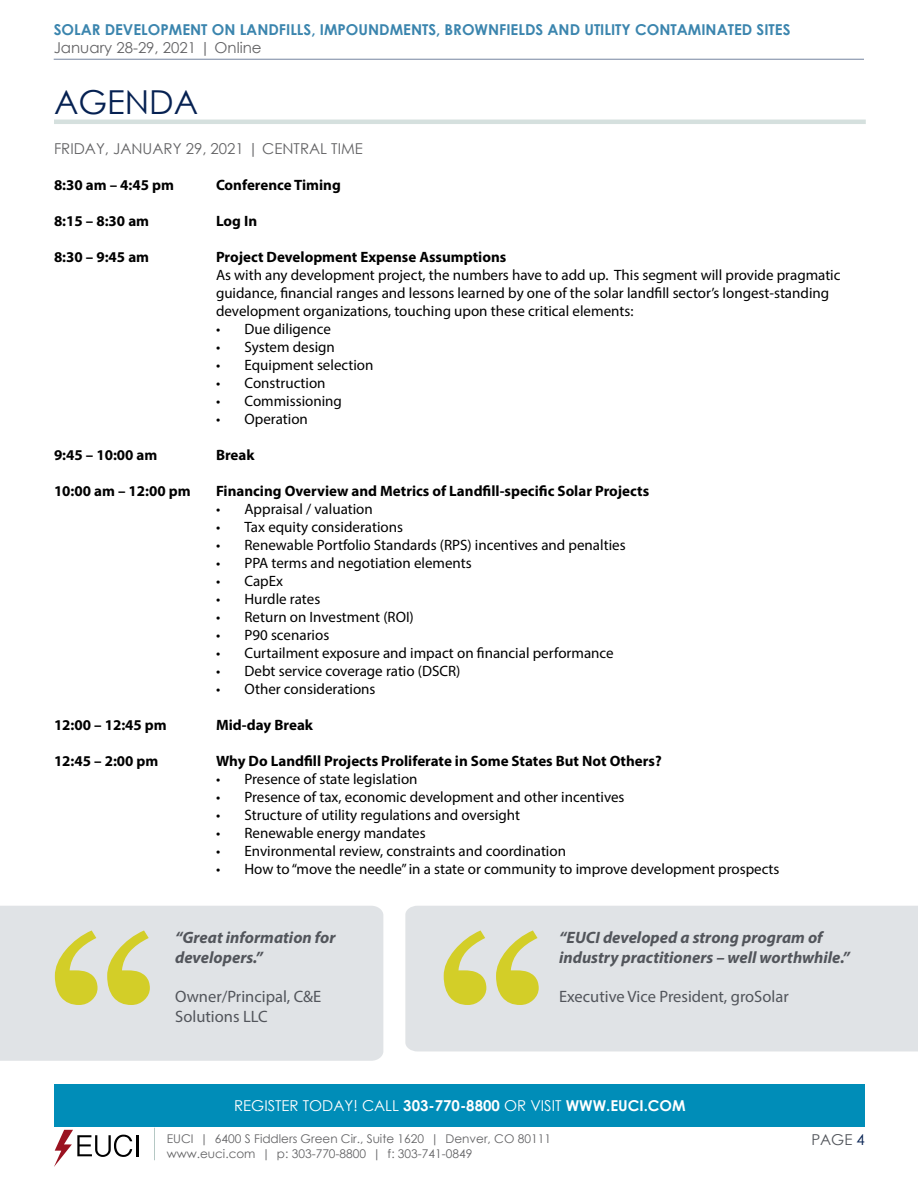
<style>
.page{position:relative;width:918px;height:1188px;background:#fff}
.page>*{position:absolute;margin:0;border:0;box-sizing:border-box;transform-origin:0 0}
.t1{font:33px "Century Gothic";color:#062152}
.t2{font:italic 700 16.5px/19.8px "Myriad Pro";color:#52555b}
.t3{font:16.5px/19.8px "Myriad Pro";color:#52555b}
.t4{font:15px/18px "Myriad Pro";color:#000}
.t5{font:700 15px "Myriad Pro";color:#000}
.t6{font:700 15px "Century Gothic";color:#3b85ae}
.t7{font:15px "Century Gothic";color:#636365}
.t8{font:15px "Century Gothic";color:#fff}
.t9{font:15px "Century Gothic";color:#52555b}
.t10{font:12px "Century Gothic";color:#636365}
.s1{font-weight:700}
.s2{color:#062152}
</style>
<div class="page">
<hr style="left:54px;top:59px;width:810px;height:1px;background:#062152">
<hr style="left:137px;top:1135px;width:2px;height:21px;background:#000">
<svg style="left:54px;top:1130px;width:78px;height:37px"></svg>
<hr style="left:154px;top:1128px;width:1px;height:32px;background:#b5c8c4">
<div style="left:55px;top:1084px;width:810px;height:43px;background:#008db8"></div>
<hr style="left:54px;top:120px;width:812px;height:4px;background:#d5e0de">
<div style="left:405px;top:906px;width:513px;height:146px;background:#e0e3e6"></div>
<svg style="left:444px;top:930px;width:95px;height:75px;background:#d9d889"></svg>
<div style="left:0;top:906px;width:383px;height:155px;background:#e0e3e6"></div>
<svg style="left:55px;top:930px;width:95px;height:75px;background:#d9d889"></svg>
<p class="t6" style="left:54px;top:19px;width:738px">SOLAR DEVELOPMENT ON LANDFILLS, IMPOUNDMENTS, BROWNFIELDS AND UTILITY CONTAMINATED SITES</p>
<p class="t7" style="left:54px;top:37px;width:209px">January 28-29, 2021 | Online</p>
<h1 class="t1" style="left:54px;top:79px;width:146px">AGENDA</h1>
<p class="t7" style="left:54px;top:138px;width:310px">FRIDAY, JANUARY 29, 2021 | CENTRAL TIME</p>
<p class="t5" style="left:54px;top:175px;width:122px">8:30 am – 4:45 pm</p>
<p class="t5" style="left:216px;top:175px;width:126px">Conference Timing</p>
<p class="t5" style="left:54px;top:211px;width:97px">8:15 – 8:30 am</p>
<p class="t5" style="left:216px;top:211px;width:43px">Log In</p>
<p class="t5" style="left:54px;top:247px;width:97px">8:30 – 9:45 am</p>
<p class="t5" style="left:216px;top:247px;width:292px">Project Development Expense Assumptions</p>
<p class="t4" style="left:216px;top:265px;width:626px">As with any development project, the numbers have to add up. This segment will provide pragmatic guidance, financial ranges and lessons learned by one of the solar landfill sector’s longest-standing development organizations, touching upon these critical elements:</p>
<p class="t4" style="left:216px;top:319px;width:116px">• Due diligence</p>
<p class="t4" style="left:216px;top:337px;width:120px">• System design</p>
<p class="t4" style="left:216px;top:355px;width:159px">• Equipment selection</p>
<p class="t4" style="left:216px;top:373px;width:111px">• Construction</p>
<p class="t4" style="left:216px;top:391px;width:127px">• Commissioning</p>
<p class="t4" style="left:216px;top:409px;width:93px">• Operation</p>
<p class="t5" style="left:54px;top:445px;width:105px">9:45 – 10:00 am</p>
<p class="t5" style="left:216px;top:445px;width:40px">Break</p>
<p class="t5" style="left:54px;top:481px;width:138px">10:00 am – 12:00 pm</p>
<p class="t5" style="left:216px;top:481px;width:435px">Financing Overview and Metrics of Landfill-specific Solar Projects</p>
<p class="t4" style="left:216px;top:499px;width:158px">• Appraisal / valuation</p>
<p class="t4" style="left:216px;top:517px;width:189px">• Tax equity considerations</p>
<p class="t4" style="left:216px;top:535px;width:411px">• Renewable Portfolio Standards (RPS) incentives and penalties</p>
<p class="t4" style="left:216px;top:553px;width:257px">• PPA terms and negotiation elements</p>
<p class="t4" style="left:216px;top:571px;width:69px">• CapEx</p>
<p class="t4" style="left:216px;top:589px;width:106px">• Hurdle rates</p>
<p class="t4" style="left:216px;top:607px;width:199px">• Return on Investment (ROI)</p>
<p class="t4" style="left:216px;top:625px;width:115px">• P90 scenarios</p>
<p class="t4" style="left:216px;top:643px;width:399px">• Curtailment exposure and impact on financial performance</p>
<p class="t4" style="left:216px;top:661px;width:246px">• Debt service coverage ratio (DSCR)</p>
<p class="t4" style="left:216px;top:679px;width:161px">• Other considerations</p>
<p class="t5" style="left:54px;top:715px;width:114px">12:00 – 12:45 pm</p>
<p class="t5" style="left:216px;top:715px;width:99px">Mid-day Break</p>
<p class="t5" style="left:54px;top:751px;width:106px">12:45 – 2:00 pm</p>
<p class="t5" style="left:216px;top:751px;width:447px">Why Do Landfill Projects Proliferate in Some States But Not Others?</p>
<p class="t4" style="left:216px;top:769px;width:203px">• Presence of state legislation</p>
<p class="t4" style="left:216px;top:787px;width:410px">• Presence of tax, economic development and other incentives</p>
<p class="t4" style="left:216px;top:805px;width:306px">• Structure of utility regulations and oversight</p>
<p class="t4" style="left:216px;top:823px;width:211px">• Renewable energy mandates</p>
<p class="t4" style="left:216px;top:841px;width:352px">• Environmental review, constraints and coordination</p>
<p class="t4" style="left:216px;top:859px;width:565px">• How to “move the needle” in a state or community to improve development prospects</p>
<p class="t2" style="left:175px;top:927px;width:162px">“Great information for developers.”</p>
<p class="t3" style="left:175px;top:987px;width:148px">Owner/Principal, C&amp;E<br>Solutions LLC</p>
<p class="t2" style="left:559px;top:927px;width:292px">“EUCI developed a strong program of industry practitioners – well worthwhile.”</p>
<p class="t3" style="left:559px;top:987px;width:231px">Executive Vice President, groSolar</p>
<p class="t8" style="left:234px;top:1095px;width:453px">REGISTER TODAY! CALL <span class="s1">303-770-8800</span> OR VISIT <span class="s1">WWW.EUCI.COM</span></p>
<p class="t10" style="left:167px;top:1130px;width:386px">EUCI | 6400 S Fiddlers Green Cir., Suite 1620 | Denver, CO 80111</p>
<p class="t9" style="left:811px;top:1129px;width:55px">PAGE <span class="s2">4</span></p>
<p class="t10" style="left:167px;top:1145px;width:307px">www.euci.com | p: 303-770-8800 | f: 303-741-0849</p>
</div>
